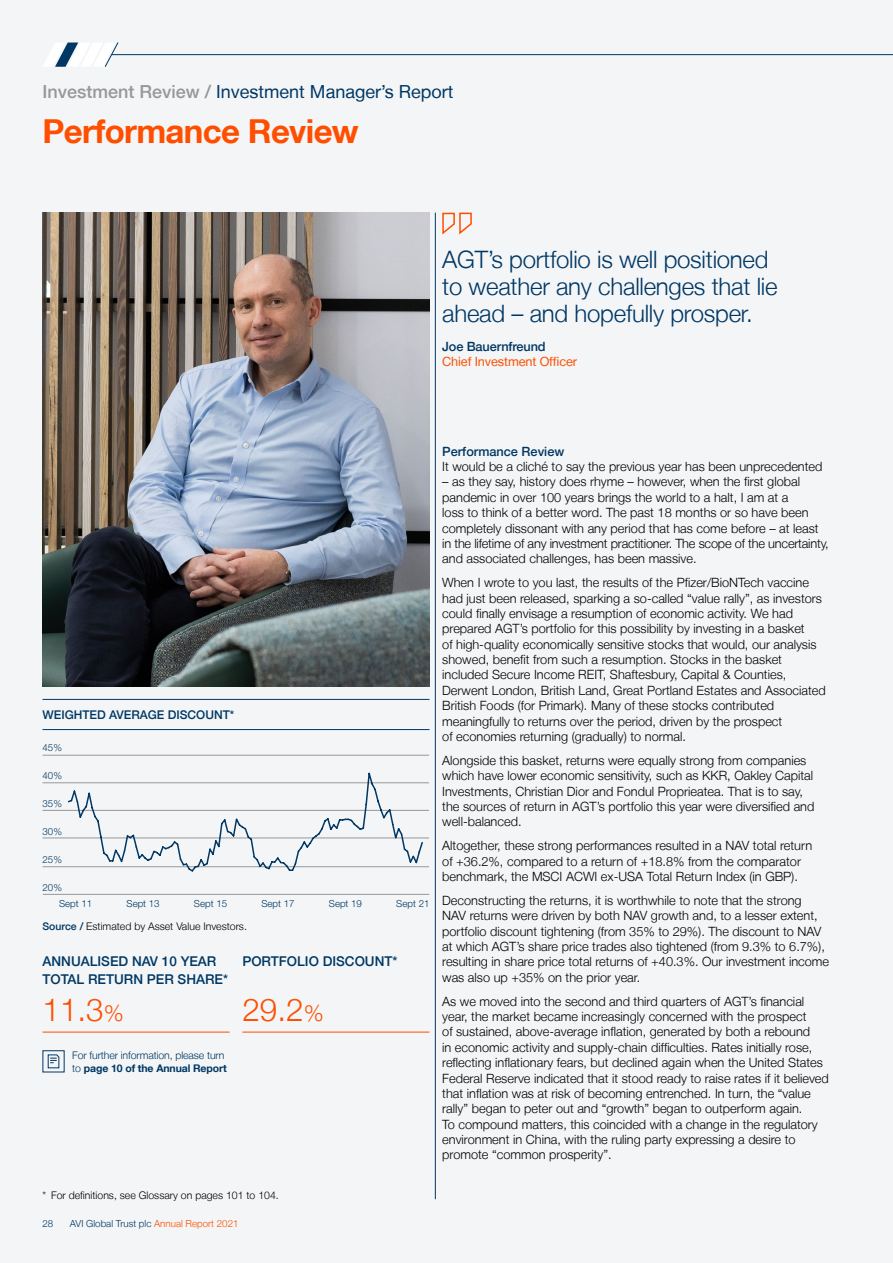
<style>
.page{position:relative;width:893px;height:1263px;background:#f3f5f6}
.page>*{position:absolute;margin:0;border:0;box-sizing:border-box;transform-origin:0 0}
.t1{font:700 33px "Helvetica Neue LT";letter-spacing:-.02em;color:#ff4e00}
.t2{font:300 31.5px "Helvetica Neue LT";color:#ff4e00}
.t3{font:300 24px/27px "Helvetica Neue LT";letter-spacing:-.01em;color:#003764}
.t4{font:18px "Helvetica Neue LT";color:#003764}
.t5{font:500 13.5px/18px "Helvetica Neue LT";color:#003764}
.t6{font:300 12.75px/15.5px "Helvetica Neue LT";color:#000}
.t7{font:500 12.75px "Helvetica Neue LT";color:#003764}
.t8{font:12.75px "Helvetica Neue LT";letter-spacing:-.01em;color:#ff4e00}
.t9{font:500 12px "Helvetica Neue LT";color:#003764}
.t10{font:300 10.5px "Helvetica Neue LT";color:#000}
.t11{font:300 10.5px/12.8px "Helvetica Neue LT";letter-spacing:-.01em;color:#003764}
.t12{font:300 9.75px "Helvetica Neue LT";color:#003764}
.s1{font-weight:500;color:#96989a}
.s2{font-weight:500;color:#003764}
.s3{font-size:22.5px}
.s4{font-weight:700}
.s5{color:#ff4e00}
</style>
<div class="page">
<svg style="left:44px;top:42px;width:75px;height:25px"></svg>
<hr style="left:112px;top:54px;width:781px;height:1px;background:#003764">
<hr style="left:435px;top:213px;width:1px;height:986px;background:#003764">
<svg style="left:442px;top:212px;width:30px;height:23px"></svg>
<svg style="left:47px;top:1054px;width:13px;height:14px"></svg>
<img style="left:43px;top:213px;width:386px;height:474px">
<hr style="left:43px;top:894px;width:386px;height:1px;background:#96989a">
<hr style="left:43px;top:866px;width:386px;height:1px;background:#96989a">
<hr style="left:43px;top:838px;width:386px;height:1px;background:#96989a">
<hr style="left:43px;top:810px;width:386px;height:1px;background:#96989a">
<hr style="left:43px;top:782px;width:386px;height:1px;background:#96989a">
<hr style="left:43px;top:755px;width:386px;height:1px;background:#96989a">
<svg style="left:67px;top:772px;width:357px;height:100px"></svg>
<hr style="left:43px;top:699px;width:386px;height:1px;background:#003764">
<hr style="left:43px;top:729px;width:386px;height:1px;background:#003764">
<hr style="left:43px;top:1032px;width:187px;height:1px;background:#ff4e00">
<hr style="left:242px;top:1032px;width:187px;height:1px;background:#ff4e00">
<h3 class="t4" style="left:43px;top:81px;width:412px"><span class="s1">Investment Review /</span> Investment Manager’s Report</h3>
<h1 class="t1" style="left:43px;top:110px;width:318px">Performance Review</h1>
<h3 class="t3" style="left:442px;top:245px;width:337px">AGT’s portfolio is well positioned to weather any challenges that lie ahead – and hopefully prosper.</h3>
<p class="t7" style="left:442px;top:338px;width:105px">Joe Bauernfreund</p>
<p class="t8" style="left:442px;top:354px;width:136px">Chief Investment Officer</p>
<p class="t9" style="left:43px;top:707px;width:193px">WEIGHTED AVERAGE DISCOUNT*</p>
<p class="t12" style="left:43px;top:742px;width:21px">45%</p>
<p class="t12" style="left:43px;top:770px;width:21px">40%</p>
<p class="t12" style="left:43px;top:798px;width:21px">35%</p>
<p class="t12" style="left:43px;top:826px;width:21px">30%</p>
<p class="t12" style="left:43px;top:854px;width:21px">25%</p>
<p class="t12" style="left:43px;top:881px;width:21px">20%</p>
<p class="t12" style="left:59px;top:897px;width:35px">Sept 11</p>
<p class="t12" style="left:127px;top:897px;width:35px">Sept 13</p>
<p class="t12" style="left:194px;top:897px;width:35px">Sept 15</p>
<p class="t12" style="left:261px;top:897px;width:35px">Sept 17</p>
<p class="t12" style="left:329px;top:897px;width:35px">Sept 19</p>
<p class="t12" style="left:396px;top:897px;width:35px">Sept 21</p>
<p class="t10" style="left:43px;top:920px;width:206px"><span class="s2">Source /</span> Estimated by Asset Value Investors.</p>
<p class="t5" style="left:43px;top:952px;width:187px">ANNUALISED NAV 10 YEAR<br>TOTAL RETURN PER SHARE*</p>
<h2 class="t2" style="left:43px;top:990px;width:83px">11.3<span class="s3">%</span></h2>
<p class="t11" style="left:72px;top:1048px;width:156px">For further information, please turn to <span class="s4">page 10 of the Annual Report</span></p>
<p class="t5" style="left:242px;top:952px;width:157px">PORTFOLIO DISCOUNT*</p>
<h2 class="t2" style="left:242px;top:990px;width:83px">29.2<span class="s3">%</span></h2>
<p class="t10" style="left:43px;top:1188px;width:238px">* For definitions, see Glossary on pages 101 to 104.</p>
<p class="t12" style="left:43px;top:1218px;width:12px">28</p>
<p class="t12" style="left:70px;top:1218px;width:170px">AVI Global Trust plc <span class="s5">Annual Report 2021</span></p>
<p class="t7" style="left:442px;top:443px;width:124px">Performance Review</p>
<p class="t6" style="left:442px;top:458px;width:382px">It would be a cliché to say the previous year has been unprecedented</p>
<p class="t6" style="left:442px;top:474px;width:388px">– as they say, history does rhyme – however, when the first global pandemic in over 100 years brings the world to a halt, I am at a<br>loss to think of a better word. The past 18 months or so have been completely dissonant with any period that has come before – at least in the lifetime of any investment practitioner. The scope of the uncertainty, and associated challenges, has been massive.</p>
<p class="t6" style="left:442px;top:575px;width:385px">When I wrote to you last, the results of the Pfizer/BioNTech vaccine had just been released, sparking a so-called “value rally”, as investors could finally envisage a resumption of economic activity. We had prepared AGT’s portfolio for this possibility by investing in a basket<br>of high-quality economically sensitive stocks that would, our analysis showed, benefit from such a resumption. Stocks in the basket included Secure Income REIT, Shaftesbury, Capital &amp; Counties, Derwent London, British Land, Great Portland Estates and Associated British Foods (for Primark). Many of these stocks contributed meaningfully to returns over the period, driven by the prospect<br>of economies returning (gradually) to normal.</p>
<p class="t6" style="left:442px;top:752px;width:374px">Alongside this basket, returns were equally strong from companies which have lower economic sensitivity, such as KKR, Oakley Capital Investments, Christian Dior and Fondul Proprieatea. That is to say, the sources of return in AGT’s portfolio this year were diversified and well-balanced.</p>
<p class="t6" style="left:442px;top:838px;width:371px">Altogether, these strong performances resulted in a NAV total return of +36.2%, compared to a return of +18.8% from the comparator benchmark, the MSCI ACWI ex-USA Total Return Index (in GBP).</p>
<p class="t6" style="left:442px;top:892px;width:388px">Deconstructing the returns, it is worthwhile to note that the strong<br>NAV returns were driven by both NAV growth and, to a lesser extent, portfolio discount tightening (from 35% to 29%). The discount to NAV at which AGT’s share price trades also tightened (from 9.3% to 6.7%), resulting in share price total returns of +40.3%. Our investment income was also up +35% on the prior year.</p>
<p class="t6" style="left:442px;top:993px;width:388px">As we moved into the second and third quarters of AGT’s financial year, the market became increasingly concerned with the prospect<br>of sustained, above-average inflation, generated by both a rebound<br>in economic activity and supply-chain difficulties. Rates initially rose, reflecting inflationary fears, but declined again when the United States Federal Reserve indicated that it stood ready to raise rates if it believed that inflation was at risk of becoming entrenched. In turn, the “value rally” began to peter out and “growth” began to outperform again.<br>To compound matters, this coincided with a change in the regulatory environment in China, with the ruling party expressing a desire to promote “common prosperity”.</p>
</div>
